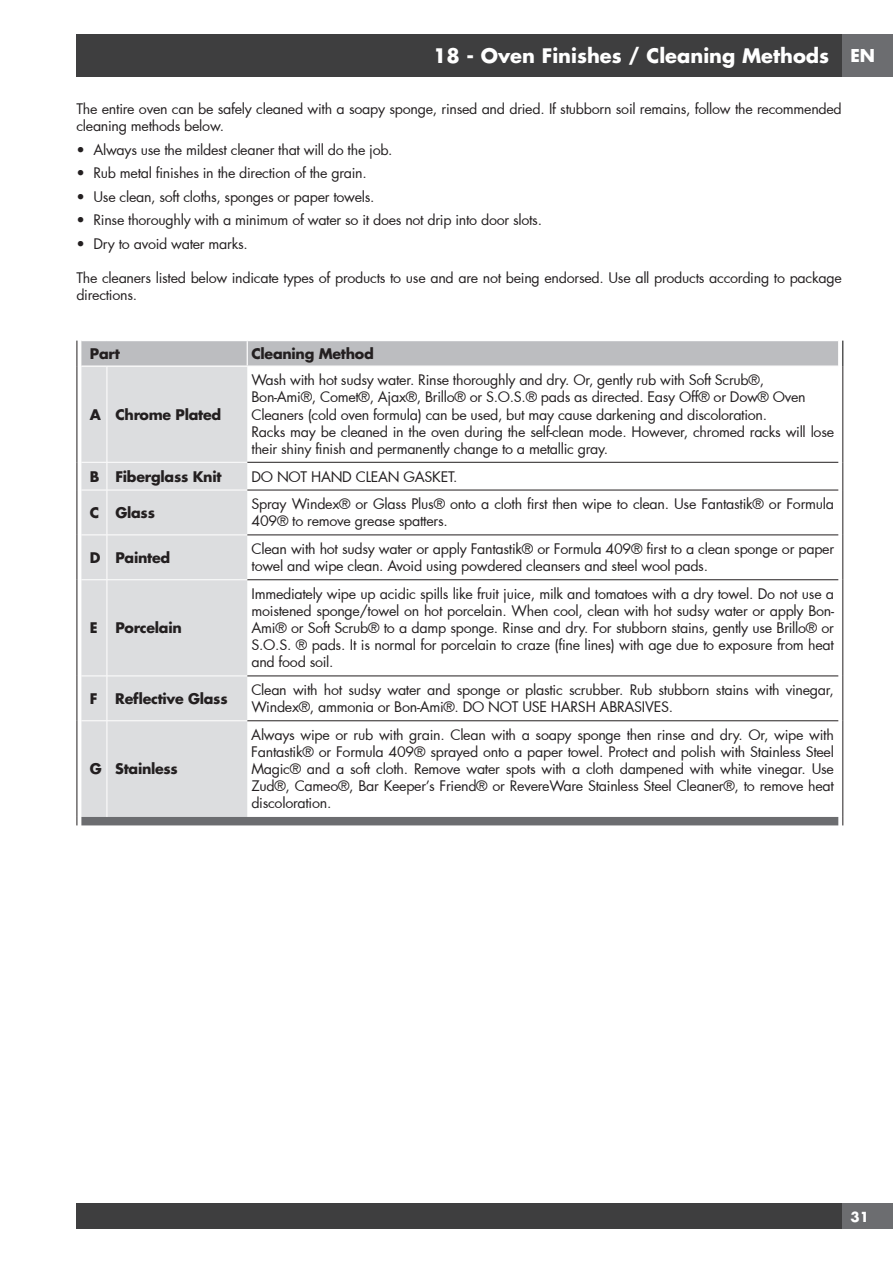
<style>
.page{position:relative;width:893px;height:1263px;background:#fff}
.page>*{position:absolute;margin:0;border:0;box-sizing:border-box;transform-origin:0 0}
.t1{font:700 19.5px "Futura Std";color:#fff}
.t2{font:700 17.25px "Futura Std";color:#fff}
.t3{font:14.25px/17.1px "Futura";letter-spacing:-.02em;color:#231f20}
.t4{font:700 14.25px "Futura Std";letter-spacing:-.02em;color:#231f20}
.t5{font:700 13.5px "Futura Std";color:#fff}
</style>
<div class="page">
<div style="left:77px;top:34px;width:765px;height:43px;background:#3e3e3f"></div>
<div style="left:842px;top:34px;width:51px;height:43px;background:#6c6d70"></div>
<div style="left:77px;top:1203px;width:765px;height:26px;background:#3e3e3f"></div>
<div style="left:842px;top:1203px;width:51px;height:26px;background:#6c6d70"></div>
<svg style="left:77px;top:340px;width:766px;height:485px"></svg>
<hr style="left:107px;top:490px;width:1px;height:45px;background:#fff">
<hr style="left:107px;top:535px;width:1px;height:44px;background:#fff">
<hr style="left:107px;top:580px;width:1px;height:96px;background:#fff">
<hr style="left:107px;top:676px;width:1px;height:44px;background:#fff">
<hr style="left:107px;top:721px;width:1px;height:96px;background:#fff">
<h1 class="t1" style="left:433px;top:43px;width:398px">18 - Oven Finishes / Cleaning Methods</h1>
<p class="t3" style="left:76px;top:100px;width:767px">The entire oven can be safely cleaned with a soapy sponge, rinsed and dried. If stubborn soil remains, follow the recommended cleaning methods below.</p>
<p class="t3" style="left:76px;top:141px;width:318px">• Always use the mildest cleaner that will do the job.</p>
<p class="t3" style="left:76px;top:164px;width:292px">• Rub metal finishes in the direction of the grain.</p>
<p class="t3" style="left:76px;top:188px;width:300px">• Use clean, soft cloths, sponges or paper towels.</p>
<p class="t3" style="left:76px;top:211px;width:467px">• Rinse thoroughly with a minimum of water so it does not drip into door slots.</p>
<p class="t3" style="left:76px;top:235px;width:173px">• Dry to avoid water marks.</p>
<p class="t3" style="left:76px;top:269px;width:767px">The cleaners listed below indicate types of products to use and are not being endorsed. Use all products according to package directions.</p>
<p class="t2" style="left:850px;top:44px;width:26px">EN</p>
<p class="t4" style="left:90px;top:344px;width:32px">Part</p>
<p class="t4" style="left:251px;top:344px;width:124px">Cleaning Method</p>
<p class="t4" style="left:90px;top:405px;width:133px">A Chrome Plated</p>
<p class="t3" style="left:251px;top:371px;width:584px">Wash with hot sudsy water. Rinse thoroughly and dry. Or, gently rub with Soft Scrub®,<br>Bon-Ami®, Comet®, Ajax®, Brillo® or S.O.S.® pads as directed. Easy Off® or Dow® Oven Cleaners (cold oven formula) can be used, but may cause darkening and discoloration.<br>Racks may be cleaned in the oven during the self-clean mode. However, chromed racks will lose their shiny finish and permanently change to a metallic gray.</p>
<p class="t4" style="left:90px;top:467px;width:133px">B Fiberglass Knit</p>
<p class="t3" style="left:252px;top:467px;width:207px">DO NOT HAND CLEAN GASKET.</p>
<p class="t4" style="left:90px;top:503px;width:67px">C Glass</p>
<p class="t3" style="left:252px;top:495px;width:584px">Spray Windex® or Glass Plus® onto a cloth first then wipe to clean. Use Fantastik® or Formula<br>409® to remove grease spatters.</p>
<p class="t4" style="left:90px;top:548px;width:82px">D Painted</p>
<p class="t3" style="left:252px;top:540px;width:584px">Clean with hot sudsy water or apply Fantastik® or Formula 409® first to a clean sponge or paper towel and wipe clean. Avoid using powdered cleansers and steel wool pads.</p>
<p class="t4" style="left:90px;top:618px;width:93px">E Porcelain</p>
<p class="t3" style="left:251px;top:585px;width:584px;text-align:justify">Immediately wipe up acidic spills like fruit juice, milk and tomatoes with a dry towel. Do not use a moistened sponge/towel on hot porcelain. When cool, clean with hot sudsy water or apply Bon-Ami® or Soft Scrub® to a damp sponge. Rinse and dry. For stubborn stains, gently use Brillo® or S.O.S. ® pads. It is normal for porcelain to craze (fine lines) with age due to exposure from heat and food soil.</p>
<p class="t4" style="left:90px;top:689px;width:139px">F Reflective Glass</p>
<p class="t3" style="left:251px;top:681px;width:584px">Clean with hot sudsy water and sponge or plastic scrubber. Rub stubborn stains with vinegar,<br>Windex®, ammonia or Bon-Ami®. DO NOT USE HARSH ABRASIVES.</p>
<p class="t4" style="left:90px;top:759px;width:90px">G Stainless</p>
<p class="t3" style="left:251px;top:726px;width:584px;text-align:justify">Always wipe or rub with grain. Clean with a soapy sponge then rinse and dry. Or, wipe with Fantastik® or Formula 409® sprayed onto a paper towel. Protect and polish with Stainless Steel Magic® and a soft cloth. Remove water spots with a cloth dampened with white vinegar. Use Zud®, Cameo®, Bar Keeper’s Friend® or RevereWare Stainless Steel Cleaner®, to remove heat discoloration.</p>
<p class="t5" style="left:850px;top:1208px;width:20px">31</p>
</div>
